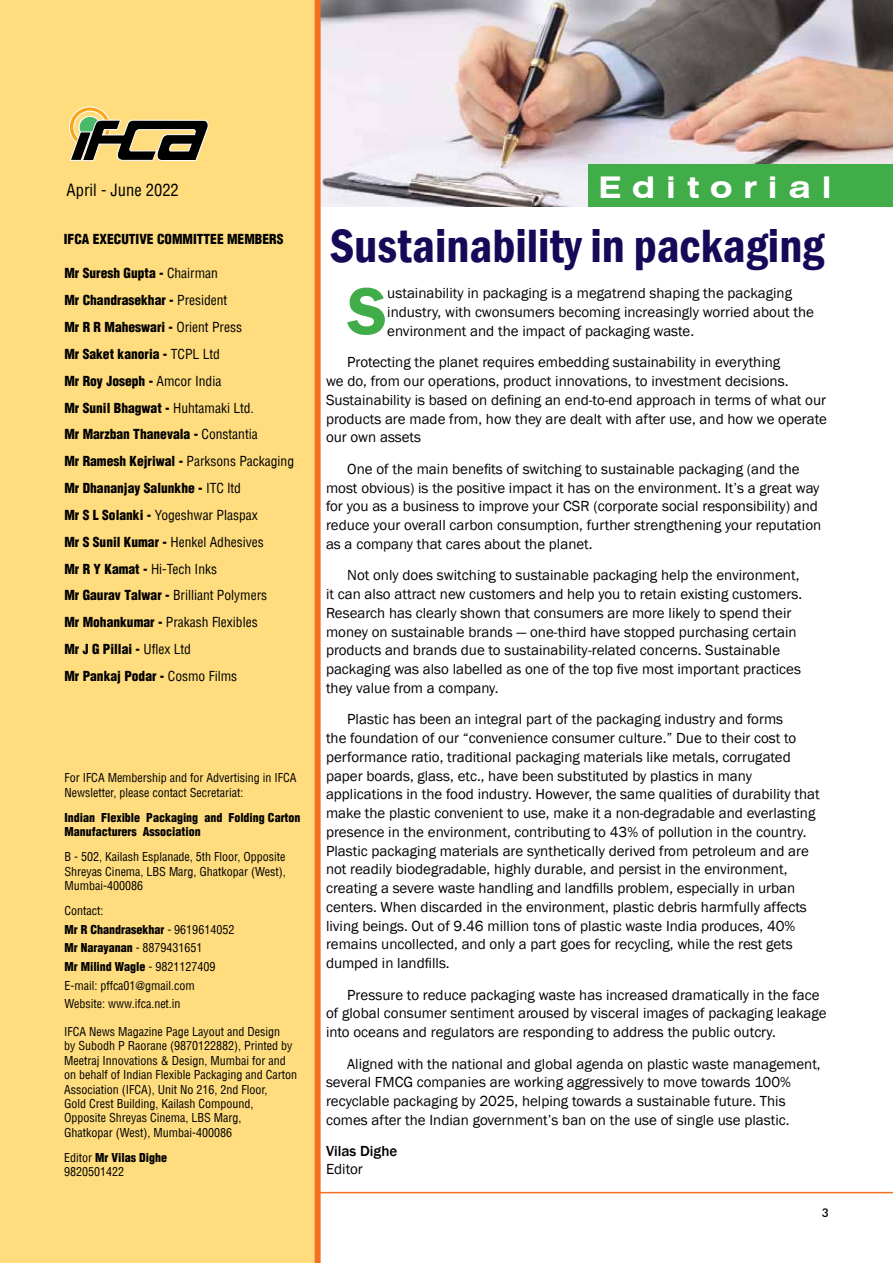
<style>
.page{position:relative;width:893px;height:1263px;background:#fff}
.page>*{position:absolute;margin:0;border:0;box-sizing:border-box;transform-origin:0 0}
.t1{font:600 69px "Franklin Gothic";color:#41ad49}
.t2{font:600 condensed 48px "Franklin Gothic";color:#150958}
.t3{font:700 expanded 30px "Swiss 721 BT";color:#fff}
.t4{font:16.5px "Switzerland Condensed";color:#000}
.t5{font:15px/18.8px "Franklin Gothic";color:#000}
.t6{font:500 15px "Franklin Gothic";color:#000}
.t7{font:13.5px/26.8px "Switzerland Cond Black Plain";color:#000}
.t8{font:13.5px/26.8px "Switzerland Condensed";color:#000}
.t9{font:12px/14.4px "Switzerland Condensed";color:#000}
.t10{font:12px/18.6px "Switzerland Cond Black Plain";color:#000}
.t11{font:500 12px "Futura BT";color:#000}
.s1{font-family:"Switzerland Condensed"}
.s2{font-family:"Switzerland Cond Black Plain"}
</style>
<div class="page">
<hr style="left:0;top:1192px;width:893px;height:1px;background:#f36f21">
<img style="left:321px;top:0;width:572px;height:206px">
<div style="left:588px;top:164px;width:305px;height:42px;background:#41ad49"></div>
<div style="left:0;top:0;width:315px;height:1263px;background:#ffdd7e"></div>
<div style="left:315px;top:0;width:6px;height:1263px;background:#f36f21"></div>
<svg style="left:69px;top:107px;width:140px;height:54px"></svg>
<hr style="left:0;top:111px;width:1px;height:197px;background:#f58220">
<p class="t4" style="left:67px;top:180px;width:114px">April - June 2022</p>
<p class="t7" style="left:64px;top:225px;width:221px">IFCA EXECUTIVE COMMITTEE MEMBERS</p>
<p class="t7" style="left:64px;top:260px;width:231px">Mr Suresh Gupta - <span class="s1">Chairman<br></span>Mr Chandrasekhar - <span class="s1">President<br></span>Mr R R Maheswari - <span class="s1">Orient Press<br></span>Mr Saket kanoria - <span class="s1">TCPL Ltd<br></span>Mr Roy Joseph - <span class="s1">Amcor India<br></span>Mr Sunil Bhagwat - <span class="s1">Huhtamaki Ltd.<br></span>Mr Marzban Thanevala - <span class="s1">Constantia<br></span>Mr Ramesh Kejriwal - <span class="s1">Parksons Packaging<br></span>Mr Dhananjay Salunkhe - <span class="s1">ITC ltd</span></p>
<p class="t8" style="left:64px;top:501px;width:204px"><span class="s2">Mr S L Solanki -</span> Yogeshwar Plaspax<br><span class="s2">Mr S Sunil Kumar -</span> Henkel Adhesives<br><span class="s2">Mr R Y Kamat -</span> Hi-Tech Inks<br><span class="s2">Mr Gaurav Talwar -</span> Brilliant Polymers<br><span class="s2">Mr Mohankumar -</span> Prakash Flexibles</p>
<p class="t7" style="left:64px;top:635px;width:174px">Mr J G Pillai - <span class="s1">Uflex Ltd<br></span>Mr Pankaj Podar - <span class="s1">Cosmo Films</span></p>
<p class="t9" style="left:64px;top:771px;width:234px">For IFCA Membership and for Advertising in IFCA<br>Newsletter, please contact Secretariat:</p>
<p class="t10" style="left:64px;top:810px;width:238px;line-height:14.4px">Indian Flexible Packaging and Folding Carton<br>Manufacturers Association</p>
<p class="t9" style="left:64px;top:849px;width:223px;text-align:justify">B - 502, Kailash Esplanade, 5th Floor, Opposite Shreyas Cinema, LBS Marg, Ghatkopar (West), Mumbai-400086</p>
<p class="t9" style="left:64px;top:903px;width:40px">Contact:</p>
<p class="t10" style="left:64px;top:920px;width:171px">Mr R Chandrasekhar <span class="s1">- 9619614052<br></span>Mr Narayanan <span class="s1">- 8879431651<br></span>Mr Milind Wagle <span class="s1">- 9821127409</span></p>
<p class="t9" style="left:64px;top:976px;width:132px;line-height:18.6px">E-mail: pffca01@gmail.com<br>Website: www.ifca.net.in</p>
<p class="t9" style="left:64px;top:1024px;width:234px">IFCA News Magazine Page Layout and Design<br>by Subodh P Raorane (9870122882), Printed by Meetraj Innovations &amp; Design, Mumbai for and on behalf of Indian Flexible Packaging and Carton Association (IFCA), Unit No 216, 2nd Floor,<br>Gold Crest Building, Kailash Compound, Opposite Shreyas Cinema, LBS Marg,<br>Ghatkopar (West), Mumbai-400086</p>
<p class="t10" style="left:64px;top:1148px;width:104px"><span class="s1">Editor</span> Mr Vilas Dighe</p>
<p class="t9" style="left:64px;top:1164px;width:61px">9820501422</p>
<h3 class="t3" style="left:598px;top:169px;width:235px">E d i t o r i a l</h3>
<h2 class="t2" style="left:330px;top:214px;width:496px">Sustainability in packaging</h2>
<h1 class="t1" style="left:347px;top:269px;width:42px">S</h1>
<p class="t5" style="left:387px;top:284px;width:428px">ustainability in packaging is a megatrend shaping the packaging industry, with cwonsumers becoming increasingly worried about the environment and the impact of packaging waste.</p>
<p class="t5" style="left:326px;top:353px;width:502px;text-indent:21px">Protecting the planet requires embedding sustainability in everything<br>we do, from our operations, product innovations, to investment decisions.<br>Sustainability is based on defining an end-to-end approach in terms of what our products are made from, how they are dealt with after use, and how we operate our own assets</p>
<p class="t5" style="left:326px;top:460px;width:497px;text-indent:21px">One of the main benefits of switching to sustainable packaging (and the most obvious) is the positive impact it has on the environment. It’s a great way for you as a business to improve your CSR (corporate social responsibility) and reduce your overall carbon consumption, further strengthening your reputation as a company that cares about the planet.</p>
<p class="t5" style="left:326px;top:566px;width:478px;text-indent:21px">Not only does switching to sustainable packaging help the environment, it can also attract new customers and help you to retain existing customers.<br>Research has clearly shown that consumers are more likely to spend their money on sustainable brands — one-third have stopped purchasing certain products and brands due to sustainability-related concerns. Sustainable packaging was also labelled as one of the top five most important practices they value from a company.</p>
<p class="t5" style="left:326px;top:710px;width:495px;text-indent:21px">Plastic has been an integral part of the packaging industry and forms<br>the foundation of our “convenience consumer culture.” Due to their cost to performance ratio, traditional packaging materials like metals, corrugated paper boards, glass, etc., have been substituted by plastics in many applications in the food industry. However, the same qualities of durability that make the plastic convenient to use, make it a non-degradable and everlasting presence in the environment, contributing to 43% of pollution in the country.<br>Plastic packaging materials are synthetically derived from petroleum and are not readily biodegradable, highly durable, and persist in the environment, creating a severe waste handling and landfills problem, especially in urban centers. When discarded in the environment, plastic debris harmfully affects living beings. Out of 9.46 million tons of plastic waste India produces, 40% remains uncollected, and only a part goes for recycling, while the rest gets dumped in landfills.</p>
<p class="t5" style="left:326px;top:985px;width:502px;text-indent:21px">Pressure to reduce packaging waste has increased dramatically in the face of global consumer sentiment aroused by visceral images of packaging leakage into oceans and regulators are responding to address the public outcry.</p>
<p class="t5" style="left:326px;top:1054px;width:496px;text-indent:21px">Aligned with the national and global agenda on plastic waste management, several FMCG companies are working aggressively to move towards 100% recyclable packaging by 2025, helping towards a sustainable future. This comes after the Indian government’s ban on the use of single use plastic.</p>
<p class="t6" style="left:326px;top:1141px;width:73px">Vilas Dighe</p>
<p class="t5" style="left:326px;top:1159px;width:38px">Editor</p>
<p class="t11" style="left:822px;top:1205px;width:9px">3</p>
</div>
